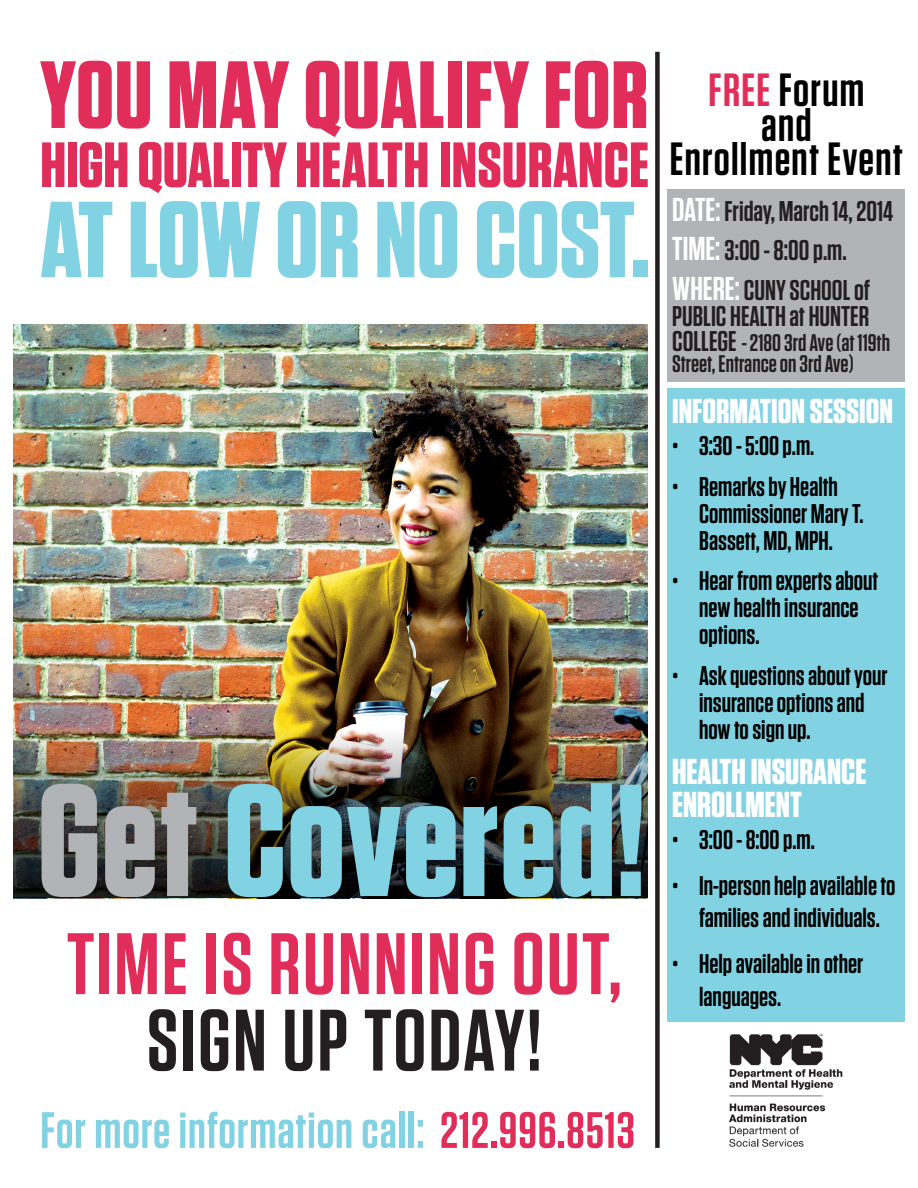
<style>
.page{position:relative;width:918px;height:1188px;background:#fff}
.page>*{position:absolute;margin:0;border:0;box-sizing:border-box;transform-origin:0 0}
.t1{font:700 159px "Tungsten";letter-spacing:.01em;color:#81d2e2}
.t2{font:700 108px "Tungsten";letter-spacing:-.005em;color:#81d2e2}
.t3{font:700 95.25px "Tungsten";letter-spacing:.01em;color:#e12d59}
.t4{font:600 87px "Tungsten";letter-spacing:.03em;color:#e12d59}
.t5{font:600 87px "Tungsten";letter-spacing:.03em;color:#231f20}
.t6{font:700 63.75px "Tungsten";letter-spacing:.01em;color:#e12d59}
.t7{font:600 51px "Tungsten";letter-spacing:.02em;color:#81d2e2}
.t8{font:600 46.5px/34.5px "Tungsten";letter-spacing:.03em;color:#000;text-align:center}
.t9{font:700 36px/33px "Tungsten";color:#fff}
.t10{font:700 34.5px "Tungsten";color:#fff}
.t11{font:600 28.5px/25.5px "Tungsten";color:#231f20}
.t12{font:600 27px/27px "Tungsten";color:#000}
.t13{font:600 24px/21px "Tungsten";color:#231f20}
.s1{color:#b2b3b7}
.s2{color:#e12d59}
.s3{font-size:33px;color:#fff}
.s4{font-size:28.5px}
</style>
<div class="page">
<img style="left:14px;top:324px;width:634px;height:405px">
<img style="left:14px;top:729px;width:634px;height:169px">
<div style="left:655px;top:52px;width:5px;height:1096px;background:#231f20"></div>
<div style="left:668px;top:389px;width:237px;height:633px;background:#81d2e2"></div>
<div style="left:668px;top:190px;width:237px;height:192px;background:#b2b3b7"></div>
<img style="left:729px;top:1034px;width:114px;height:113px">
<p class="t3" style="left:40px;top:44px;width:609px">YOU MAY QUALIFY FOR</p>
<p class="t6" style="left:40px;top:131px;width:610px">HIGH QUALITY HEALTH INSURANCE</p>
<p class="t2" style="left:40px;top:182px;width:611px">AT LOW OR NO COST.</p>
<p class="t1" style="left:38px;top:756px;width:609px"><span class="s1">Get</span> Covered!</p>
<p class="t4" style="left:67px;top:918px;width:556px">TIME IS RUNNING OUT,</p>
<p class="t5" style="left:147px;top:995px;width:396px">SIGN UP TODAY!</p>
<p class="t7" style="left:40px;top:1103px;width:596px">For more information call: <span class="s2">212.996.8513</span></p>
<p class="t8" style="left:670px;top:74px;width:235px"><span class="s2">FREE</span> Forum<br>and<br>Enrollment Event</p>
<p class="t11" style="left:672px;top:199px;width:223px"><span class="s3">DATE:</span> Friday, March 14, 2014</p>
<p class="t11" style="left:672px;top:238px;width:176px"><span class="s3">TIME:</span> 3:00 - 8:00 p.m.</p>
<p class="t11" style="left:672px;top:278px;width:199px"><span class="s3">WHERE:</span> CUNY SCHOOL of<br>PUBLIC HEALTH at HUNTER</p>
<p class="t13" style="left:672px;top:333px;width:219px"><span class="s4">COLLEGE</span> - 2180 3rd Ave (at 119th<br>Street, Entrance on 3rd Ave)</p>
<p class="t10" style="left:672px;top:392px;width:222px">INFORMATION SESSION</p>
<p class="t12" style="left:672px;top:433px;width:144px">• 3:30 - 5:00 p.m.</p>
<p class="t12" style="left:699px;top:473px;width:166px;text-indent:-27px">• Remarks by Health<br>Commissioner Mary T.<br>Bassett, MD, MPH.</p>
<p class="t12" style="left:699px;top:568px;width:181px;text-indent:-27px">• Hear from experts about new health insurance options.</p>
<p class="t12" style="left:699px;top:662px;width:190px;text-indent:-27px">• Ask questions about your insurance options and how to sign up.</p>
<p class="t9" style="left:672px;top:756px;width:196px">HEALTH INSURANCE<br>ENROLLMENT</p>
<p class="t12" style="left:672px;top:827px;width:144px">• 3:00 - 8:00 p.m.</p>
<p class="t12" style="left:672px;top:870px;width:225px;line-height:32.4px;text-align:center">• In-person help available to families and individuals.</p>
<p class="t12" style="left:699px;top:948px;width:165px;line-height:32.4px;text-indent:-27px">• Help available in other languages.</p>
</div>
